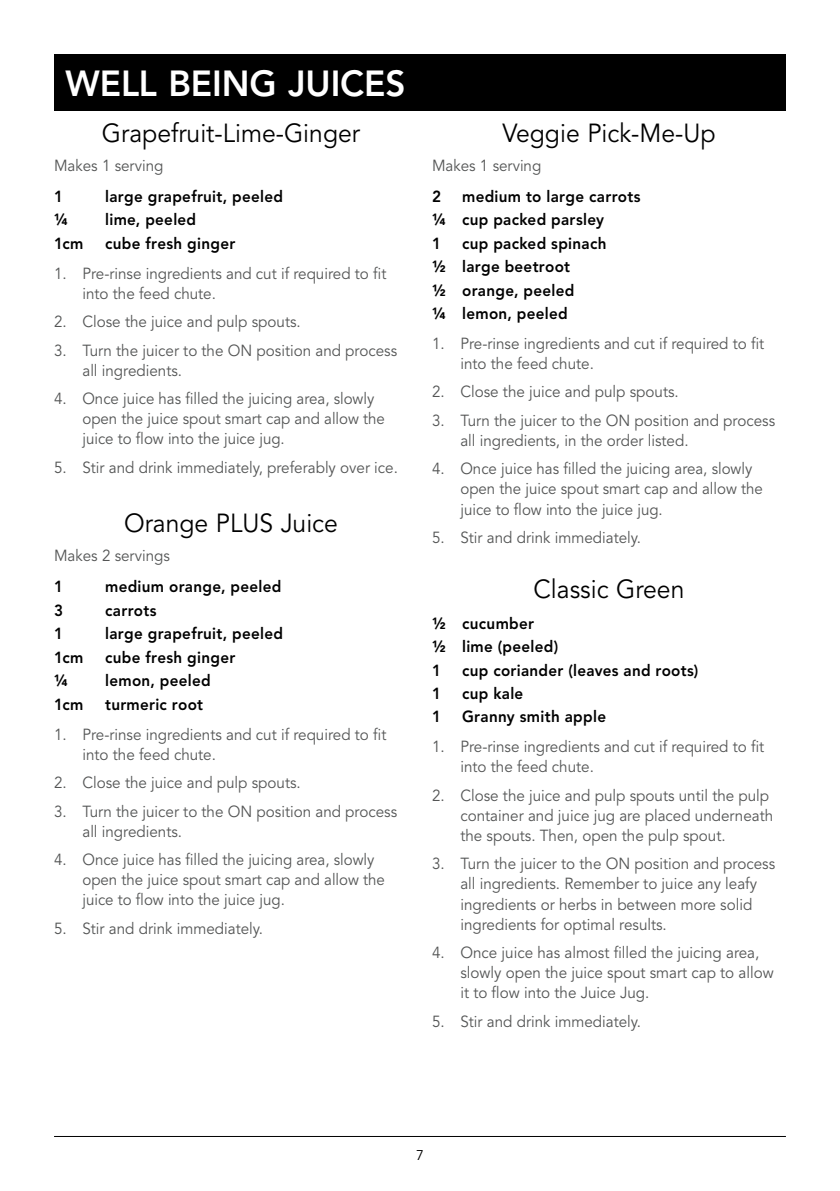
<style>
.page{position:relative;width:840px;height:1191px;background:#fff}
.page>*{position:absolute;margin:0;border:0;box-sizing:border-box;transform-origin:0 0}
.t1{font:800 36px "Avenir LT Std";letter-spacing:-.005em;color:#fff}
.t2{font:26px "Avenir LT Std";color:#000;scale:.95 1}
.t3{font:16px/20px "Avenir LT Std";color:#545555;scale:.95 1}
.t4{font:800 16px/23.4px "Avenir LT Std";letter-spacing:.02em;color:#000;scale:.95 1}
.t5{font:16px/20px "Avenir LT Std";color:#545555;scale:.94 1}
.t6{font:14px "Avenir LT Std";color:#000}
</style>
<div class="page">
<hr style="left:54px;top:1136px;width:731px;height:1px;background:#000">
<div style="left:54px;top:54px;width:731px;height:57px;background:#000"></div>
<h1 class="t1" style="left:65px;top:62px;width:341px">WELL BEING JUICES</h1>
<h2 class="t2" style="left:102px;top:118px;width:273px">Grapefruit-Lime-Ginger</h2>
<p class="t3" style="left:54px;top:156px;width:117px">Makes 1 serving</p>
<p class="t4" style="left:54px;top:184px;width:11px">1</p>
<p class="t4" style="left:105px;top:184px;width:189px">large grapefruit, peeled</p>
<p class="t4" style="left:54px;top:208px;width:16px">¼</p>
<p class="t4" style="left:105px;top:208px;width:97px">lime, peeled</p>
<p class="t4" style="left:54px;top:231px;width:32px">1cm</p>
<p class="t4" style="left:105px;top:231px;width:138px">cube fresh ginger</p>
<p class="t3" style="left:82px;top:263px;width:321px;text-indent:-28px">1. Pre-rinse ingredients and cut if required to fit into the feed chute.</p>
<p class="t3" style="left:54px;top:312px;width:261px">2. Close the juice and pulp spouts.</p>
<p class="t3" style="left:82px;top:340px;width:332px;text-indent:-28px">3. Turn the juicer to the ON position and process all ingredients.</p>
<p class="t3" style="left:82px;top:389px;width:320px;text-indent:-28px">4. Once juice has filled the juicing area, slowly open the juice spout smart cap and allow the juice to flow into the juice jug.</p>
<p class="t3" style="left:54px;top:457px;width:363px">5. Stir and drink immediately, preferably over ice.</p>
<h2 class="t2" style="left:124px;top:508px;width:226px">Orange PLUS Juice</h2>
<p class="t3" style="left:54px;top:546px;width:123px">Makes 2 servings</p>
<p class="t4" style="left:54px;top:575px;width:11px">1</p>
<p class="t4" style="left:105px;top:575px;width:187px">medium orange, peeled</p>
<p class="t4" style="left:54px;top:598px;width:11px">3</p>
<p class="t4" style="left:105px;top:598px;width:56px">carrots</p>
<p class="t4" style="left:54px;top:622px;width:11px">1</p>
<p class="t4" style="left:105px;top:622px;width:189px">large grapefruit, peeled</p>
<p class="t4" style="left:54px;top:645px;width:32px">1cm</p>
<p class="t4" style="left:105px;top:645px;width:138px">cube fresh ginger</p>
<p class="t4" style="left:54px;top:669px;width:16px">¼</p>
<p class="t4" style="left:105px;top:669px;width:113px">lemon, peeled</p>
<p class="t4" style="left:54px;top:692px;width:32px">1cm</p>
<p class="t4" style="left:105px;top:692px;width:105px">turmeric root</p>
<p class="t3" style="left:82px;top:724px;width:321px;text-indent:-28px">1. Pre-rinse ingredients and cut if required to fit into the feed chute.</p>
<p class="t3" style="left:54px;top:773px;width:261px">2. Close the juice and pulp spouts.</p>
<p class="t3" style="left:82px;top:801px;width:332px;text-indent:-28px">3. Turn the juicer to the ON position and process all ingredients.</p>
<p class="t5" style="left:82px;top:850px;width:323px;text-indent:-28px">4. Once juice has filled the juicing area, slowly open the juice spout smart cap and allow the juice to flow into the juice jug.</p>
<p class="t3" style="left:54px;top:918px;width:221px">5. Stir and drink immediately.</p>
<h2 class="t2" style="left:502px;top:118px;width:226px">Veggie Pick-Me-Up</h2>
<p class="t3" style="left:432px;top:156px;width:117px">Makes 1 serving</p>
<p class="t4" style="left:432px;top:184px;width:11px">2</p>
<p class="t4" style="left:432px;top:184px;width:221px;text-indent:30px">medium to large carrots ¼ cup packed parsley<br>1</p>
<p class="t4" style="left:432px;top:231px;width:185px;text-indent:30px">cup packed spinach ½ large beetroot<br>½ orange, peeled<br>¼ lemon, peeled</p>
<p class="t3" style="left:460px;top:334px;width:321px;text-indent:-28px">1. Pre-rinse ingredients and cut if required to fit into the feed chute.</p>
<p class="t3" style="left:432px;top:382px;width:261px">2. Close the juice and pulp spouts.</p>
<p class="t3" style="left:460px;top:411px;width:332px;text-indent:-28px">3. Turn the juicer to the ON position and process all ingredients, in the order listed.</p>
<p class="t3" style="left:460px;top:459px;width:320px;text-indent:-28px">4. Once juice has filled the juicing area, slowly open the juice spout smart cap and allow the juice to flow into the juice jug.</p>
<p class="t3" style="left:432px;top:528px;width:221px">5. Stir and drink immediately.</p>
<h2 class="t2" style="left:533px;top:574px;width:160px">Classic Green</h2>
<p class="t4" style="left:432px;top:611px;width:134px">½ cucumber<br>½ lime (peeled)<br>1</p>
<p class="t4" style="left:462px;top:658px;width:250px">cup coriander (leaves and roots)</p>
<p class="t4" style="left:432px;top:682px;width:11px">1</p>
<p class="t4" style="left:462px;top:682px;width:66px">cup kale</p>
<p class="t4" style="left:432px;top:705px;width:11px">1</p>
<p class="t4" style="left:462px;top:705px;width:153px">Granny smith apple</p>
<p class="t3" style="left:460px;top:737px;width:321px;text-indent:-28px">1. Pre-rinse ingredients and cut if required to fit into the feed chute.</p>
<p class="t3" style="left:460px;top:786px;width:330px;text-indent:-28px">2. Close the juice and pulp spouts until the pulp container and juice jug are placed underneath the spouts. Then, open the pulp spout.</p>
<p class="t3" style="left:460px;top:854px;width:332px;text-indent:-28px">3. Turn the juicer to the ON position and process all ingredients. Remember to juice any leafy ingredients or herbs in between more solid ingredients for optimal results.</p>
<p class="t3" style="left:460px;top:943px;width:331px;text-indent:-28px">4. Once juice has almost filled the juicing area, slowly open the juice spout smart cap to allow it to flow into the Juice Jug.</p>
<p class="t3" style="left:432px;top:1011px;width:221px">5. Stir and drink immediately.</p>
<p class="t6" style="left:416px;top:1146px;width:9px">7</p>
</div>
